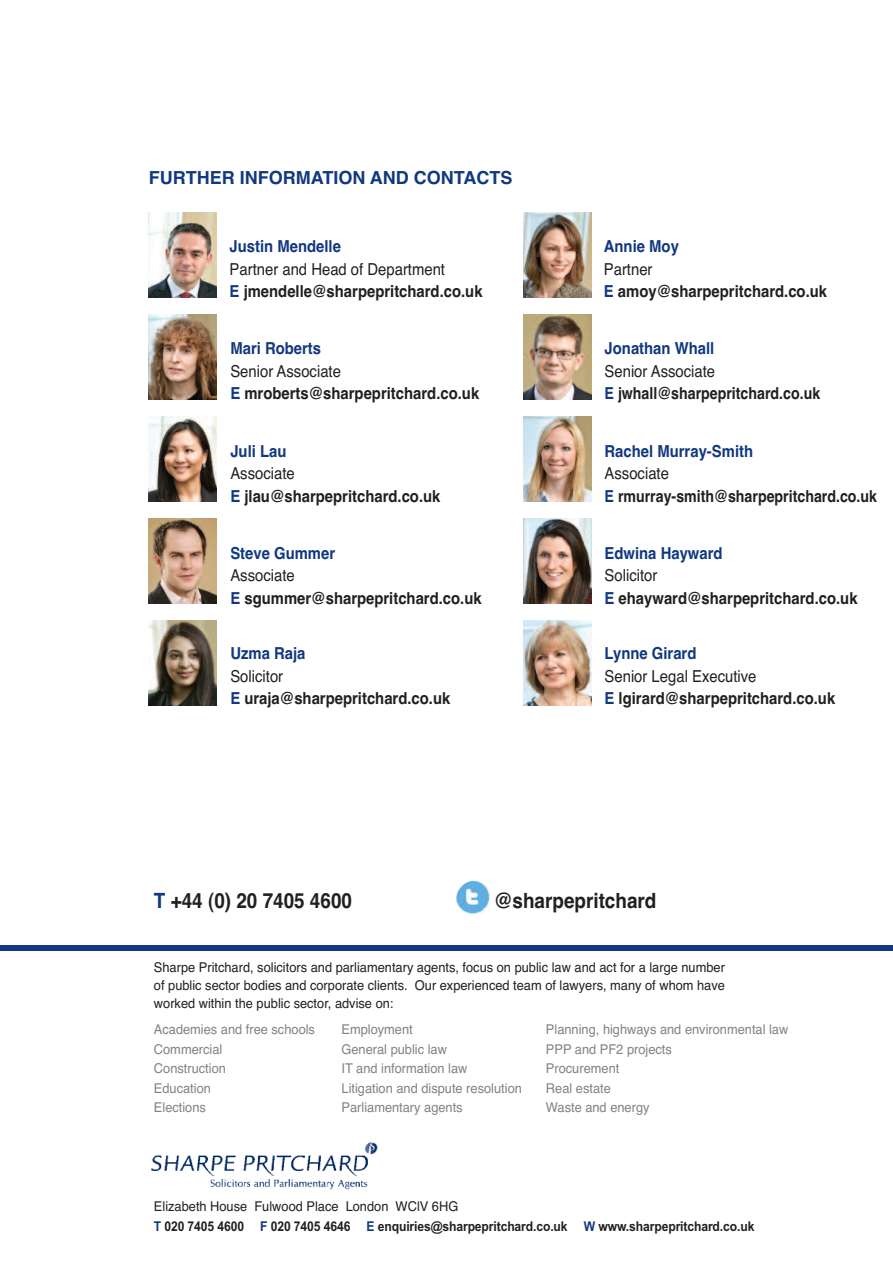
<style>
.page{position:relative;width:893px;height:1263px;background:#fff}
.page>*{position:absolute;margin:0;border:0;box-sizing:border-box;transform-origin:0 0}
.t1{font:700 21px "Helvetica";color:#231f20;scale:.9 1}
.t2{font:700 18px "Helvetica";color:#113880}
.t3{font:700 16.5px/22.5px "Helvetica";color:#231f20;scale:.9 1}
.t4{font:700 16.5px "Helvetica";color:#113880;scale:.9 1}
.t5{font:700 16.5px/22.5px "Helvetica";color:#231f20;scale:.86 1}
.t6{font:13.5px/19.5px "Helvetica";color:#808285;scale:.95 1}
.t7{font:13.5px/18px "Helvetica";color:#231f20;text-align:justify;scale:.95 1}
.t8{font:700 13.5px "Arial";letter-spacing:-.01em;color:#231f20;scale:.9 1}
.s1{font-weight:400}
.s2{color:#113880}
</style>
<div class="page">
<div style="left:0;top:946px;width:893px;height:5px;background:#113880"></div>
<img style="left:456px;top:880px;width:34px;height:34px">
<img style="left:151px;top:1142px;width:227px;height:47px">
<img style="left:523px;top:417px;width:68px;height:85px">
<img style="left:149px;top:519px;width:68px;height:85px">
<img style="left:149px;top:417px;width:68px;height:85px">
<img style="left:523px;top:519px;width:68px;height:85px">
<img style="left:149px;top:315px;width:68px;height:85px">
<img style="left:523px;top:315px;width:68px;height:85px">
<img style="left:523px;top:213px;width:68px;height:85px">
<img style="left:149px;top:213px;width:68px;height:85px">
<img style="left:149px;top:621px;width:68px;height:85px">
<img style="left:523px;top:621px;width:68px;height:85px">
<p class="t2" style="left:149px;top:167px;width:365px">FURTHER INFORMATION AND CONTACTS</p>
<p class="t4" style="left:230px;top:237px;width:125px">Justin Mendelle</p>
<p class="t3" style="left:230px;top:258px;width:283px"><span class="s1">Partner and Head of Department<br></span><span class="s2">E</span> jmendelle@sharpepritchard.co.uk</p>
<p class="t4" style="left:230px;top:339px;width:102px">Mari Roberts</p>
<p class="t3" style="left:230px;top:360px;width:278px"><span class="s1">Senior Associate<br></span><span class="s2">E</span> mroberts@sharpepritchard.co.uk</p>
<p class="t4" style="left:230px;top:441px;width:64px">Juli Lau</p>
<p class="t3" style="left:230px;top:462px;width:235px"><span class="s1">Associate<br></span><span class="s2">E</span> jlau@sharpepritchard.co.uk</p>
<p class="t4" style="left:230px;top:543px;width:118px">Steve Gummer</p>
<p class="t3" style="left:230px;top:564px;width:281px"><span class="s1">Associate<br></span><span class="s2">E</span> sgummer@sharpepritchard.co.uk</p>
<p class="t4" style="left:230px;top:644px;width:85px">Uzma Raja</p>
<p class="t3" style="left:230px;top:665px;width:246px"><span class="s1">Solicitor<br></span><span class="s2">E</span> uraja@sharpepritchard.co.uk</p>
<p class="t4" style="left:604px;top:237px;width:85px">Annie Moy</p>
<p class="t3" style="left:604px;top:258px;width:250px"><span class="s1">Partner<br></span><span class="s2">E</span> amoy@sharpepritchard.co.uk</p>
<p class="t4" style="left:605px;top:339px;width:123px">Jonathan Whall</p>
<p class="t5" style="left:605px;top:360px;width:252px"><span class="s1">Senior Associate<br></span><span class="s2">E</span> jwhall@sharpepritchard.co.uk</p>
<p class="t4" style="left:605px;top:441px;width:167px">Rachel Murray-Smith</p>
<p class="t5" style="left:605px;top:462px;width:318px"><span class="s1">Associate<br></span><span class="s2">E</span> rmurray-smith@sharpepritchard.co.uk</p>
<p class="t4" style="left:605px;top:543px;width:133px">Edwina Hayward</p>
<p class="t3" style="left:605px;top:564px;width:283px"><span class="s1">Solicitor<br></span><span class="s2">E</span> ehayward@sharpepritchard.co.uk</p>
<p class="t4" style="left:605px;top:644px;width:104px">Lynne Girard</p>
<p class="t3" style="left:605px;top:665px;width:258px"><span class="s1">Senior Legal Executive<br></span><span class="s2">E</span> lgirard@sharpepritchard.co.uk</p>
<p class="t1" style="left:154px;top:888px;width:222px"><span class="s2">T</span> +44 (0) 20 7405 4600</p>
<p class="t1" style="left:494px;top:888px;width:182px">@sharpepritchard</p>
<p class="t7" style="left:154px;top:958px;width:603px">Sharpe Pritchard, solicitors and parliamentary agents, focus on public law and act for a large number of public sector bodies and corporate clients. Our experienced team of lawyers, many of whom have worked within the public sector, advise on:</p>
<p class="t6" style="left:154px;top:1020px;width:171px">Academies and free schools<br>Commercial<br>Construction<br>Education<br>Elections</p>
<p class="t6" style="left:342px;top:1020px;width:191px">Employment<br>General public law<br>IT and information law<br>Litigation and dispute resolution<br>Parliamentary agents</p>
<p class="t6" style="left:546px;top:1020px;width:257px">Planning, highways and environmental law<br>PPP and PF2 projects<br>Procurement<br>Real estate<br>Waste and energy</p>
<p class="t7" style="left:154px;top:1197px;width:322px">Elizabeth House Fulwood Place London WClV 6HG</p>
<p class="t8" style="left:154px;top:1218px;width:669px"><span class="s2">T</span> 020 7405 4600 <span class="s2">F</span> 020 7405 4646 <span class="s2">E</span> enquiries@sharpepritchard.co.uk <span class="s2">W</span> www.sharpepritchard.co.uk</p>
</div>
